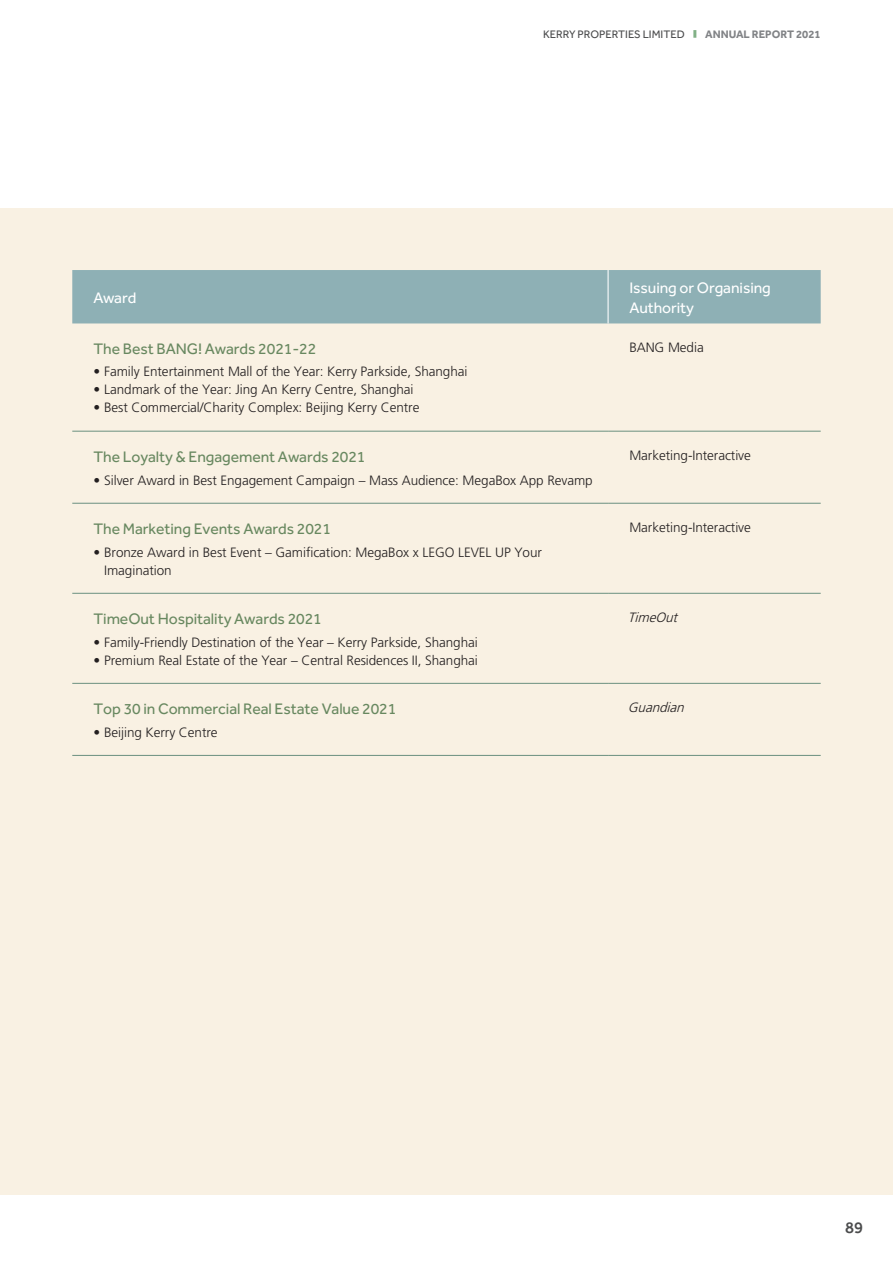
<style>
.page{position:relative;width:893px;height:1263px;background:#fff}
.page>*{position:absolute;margin:0;border:0;box-sizing:border-box;transform-origin:0 0}
.t1{font:500 16.5px "Effra";color:#4b4c4d}
.t2{font:15.75px "Effra";letter-spacing:-.005em;color:#688860}
.t3{font:15.75px/20.2px "Effra";letter-spacing:-.005em;color:#fff}
.t4{font:300 13.5px/18px "Frutiger LT Std";letter-spacing:-.005em;color:#231f20}
.t5{font:italic 300 13.5px "Frutiger LT Std";color:#231f20}
.t6{font:11.25px "Effra";color:#4b4c4d}
.t7{font:700 11.25px "Effra";color:#818386}
</style>
<div class="page">
<svg style="left:693px;top:30px;width:3px;height:8px"></svg>
<div style="left:0;top:208px;width:893px;height:987px;background:#f9f1e3"></div>
<div style="left:72px;top:270px;width:749px;height:53px;background:#8eb0b5"></div>
<hr style="left:607px;top:270px;width:2px;height:53px;background:#fff">
<hr style="left:72px;top:431px;width:536px;height:1px;background:#6b9080">
<hr style="left:608px;top:431px;width:213px;height:1px;background:#6b9080">
<hr style="left:72px;top:503px;width:536px;height:1px;background:#6b9080">
<hr style="left:608px;top:503px;width:213px;height:1px;background:#6b9080">
<hr style="left:72px;top:593px;width:536px;height:1px;background:#6b9080">
<hr style="left:608px;top:593px;width:213px;height:1px;background:#6b9080">
<hr style="left:72px;top:683px;width:536px;height:1px;background:#6b9080">
<hr style="left:608px;top:683px;width:213px;height:1px;background:#6b9080">
<hr style="left:72px;top:755px;width:536px;height:1px;background:#6b9080">
<hr style="left:608px;top:755px;width:213px;height:1px;background:#6b9080">
<p class="t6" style="left:543px;top:27px;width:143px">KERRY PROPERTIES LIMITED</p>
<p class="t7" style="left:705px;top:27px;width:117px">ANNUAL REPORT 2021</p>
<p class="t3" style="left:94px;top:287px;width:44px">Award</p>
<p class="t3" style="left:629px;top:277px;width:143px">Issuing or Organising<br>Authority</p>
<p class="t2" style="left:94px;top:340px;width:224px">The Best BANG! Awards 2021-22</p>
<p class="t4" style="left:94px;top:363px;width:375px">• Family Entertainment Mall of the Year: Kerry Parkside, Shanghai</p>
<p class="t4" style="left:94px;top:381px;width:321px">• Landmark of the Year: Jing An Kerry Centre, Shanghai</p>
<p class="t4" style="left:94px;top:399px;width:327px">• Best Commercial/Charity Complex: Beijing Kerry Centre</p>
<p class="t4" style="left:629px;top:339px;width:76px">BANG Media</p>
<p class="t2" style="left:94px;top:448px;width:273px">The Loyalty &amp; Engagement Awards 2021</p>
<p class="t4" style="left:94px;top:471px;width:501px">• Silver Award in Best Engagement Campaign – Mass Audience: MegaBox App Revamp</p>
<p class="t2" style="left:94px;top:520px;width:239px">The Marketing Events Awards 2021</p>
<p class="t4" style="left:104px;top:543px;width:439px;text-indent:-11px">• Bronze Award in Best Event – Gamification: MegaBox x LEGO LEVEL UP Your<br>Imagination</p>
<p class="t2" style="left:94px;top:610px;width:230px">TimeOut Hospitality Awards 2021</p>
<p class="t4" style="left:94px;top:633px;width:386px">• Family-Friendly Destination of the Year – Kerry Parkside, Shanghai</p>
<p class="t4" style="left:94px;top:651px;width:386px">• Premium Real Estate of the Year – Central Residences II, Shanghai</p>
<p class="t2" style="left:94px;top:700px;width:304px">Top 30 in Commercial Real Estate Value 2021</p>
<p class="t4" style="left:94px;top:723px;width:126px">• Beijing Kerry Centre</p>
<p class="t4" style="left:629px;top:447px;width:123px">Marketing-Interactive</p>
<p class="t4" style="left:629px;top:519px;width:123px">Marketing-Interactive</p>
<p class="t5" style="left:628px;top:610px;width:55px">TimeOut</p>
<p class="t5" style="left:628px;top:700px;width:61px">Guandian</p>
<p class="t1" style="left:845px;top:1218px;width:20px">89</p>
</div>
